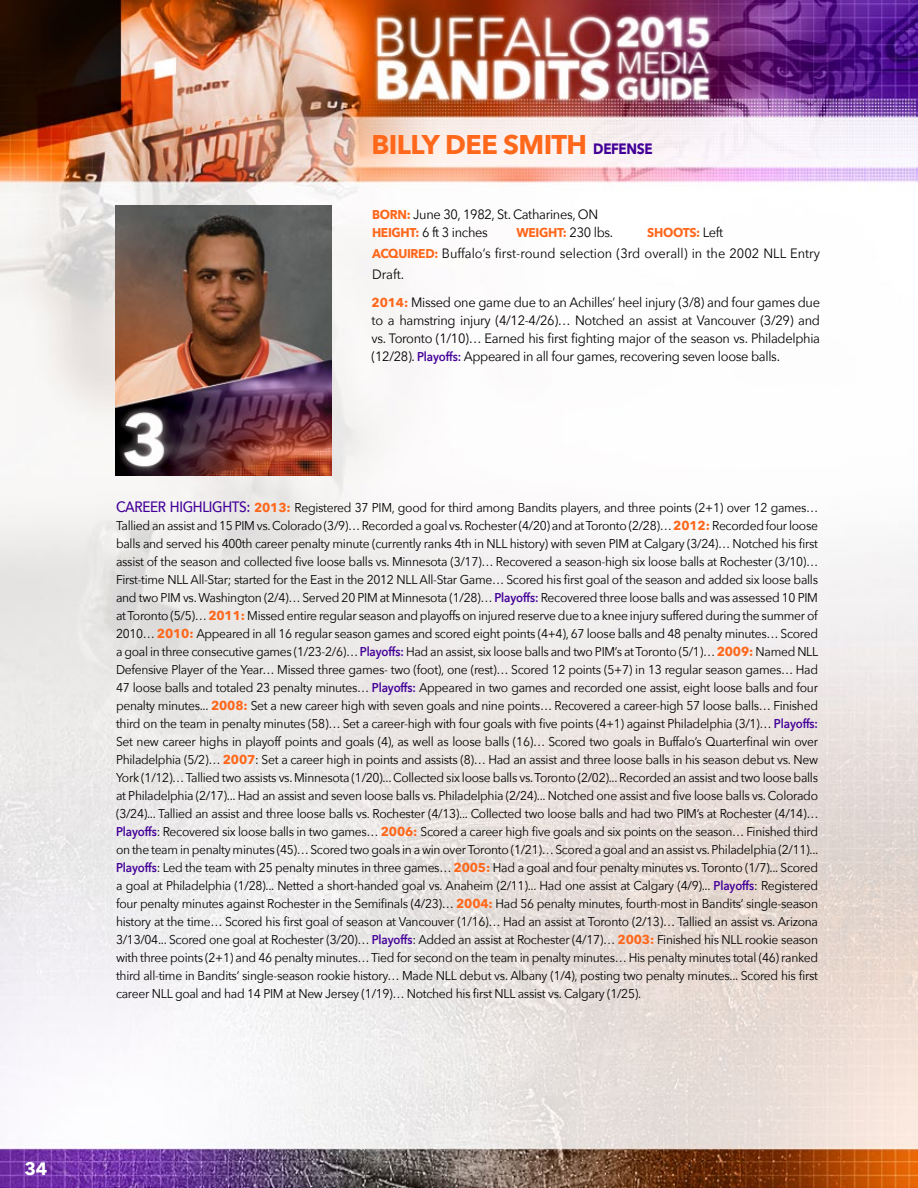
<style>
.page{position:relative;width:918px;height:1188px;background:#fff}
.page>*{position:absolute;margin:0;border:0;box-sizing:border-box;transform-origin:0 0}
.t1{font:700 27px "Avenir Next";letter-spacing:-.025em;color:#ff671b}
.t2{font:700 18px "Avenir Next";color:#fff}
.t3{font:500 15px "Avenir Next";color:#430098;scale:.9 1}
.t4{font:13.5px/18px "Avenir Next";letter-spacing:-.025em;color:#000;scale:.95 1}
.t5{font:13.5px/21px "Avenir Next";color:#000;scale:.95 1}
.t6{font:12.75px/18px "Avenir Next";letter-spacing:-.025em;color:#000;text-align:justify;scale:.95 1}
.t7{font:700 12.75px "Avenir Next";letter-spacing:-.025em;color:#ff671b;scale:.95 1}
.s1{font-size:15px;color:#430098}
.s2{font-weight:700;font-size:12.75px;color:#ff671b}
.s3{font-weight:400;font-size:13.5px;color:#000}
.s4{font-weight:600;font-size:12.75px;color:#430098}
.s5{font-weight:500;font-size:15px;color:#430098}
.s6{font-weight:700;color:#ff671b}
.s7{font-weight:600;color:#430098}
</style>
<div class="page">
<img style="left:0;top:0;width:918px;height:1188px">
<img style="left:116px;top:206px;width:216px;height:270px">
<h2 class="t2" style="left:24px;top:1158px;width:25px">34</h2>
<h1 class="t1" style="left:372px;top:128px;width:283px">BILLY DEE SMITH <span class="s1">DEFENSE</span></h1>
<p class="t4" style="left:372px;top:205px;width:240px"><span class="s2">BORN:</span> June 30, 1982, St. Catharines, ON<br><span class="s2">HEIGHT:</span> 6 ft 3 inches</p>
<p class="t7" style="left:516px;top:225px;width:22px">WEIGHT</p>
<p class="t4" style="left:563px;top:223px;width:54px"><span class="s2">:</span> 230 lbs.</p>
<p class="t7" style="left:647px;top:225px;width:82px">SHOOTS: <span class="s3">Left</span></p>
<p class="t5" style="left:372px;top:243px;width:473px"><span class="s2">ACQUIRED:</span> Buffalo’s first-round selection (3rd overall) in the 2002 NLL Entry<br>Draft.</p>
<p class="t4" style="left:372px;top:293px;width:474px;text-align:justify"><span class="s2">2014:</span> Missed one game due to an Achilles’ heel injury (3/8) and four games due to a hamstring injury (4/12-4/26)… Notched an assist at Vancouver (3/29) and vs. Toronto (1/10)… Earned his first fighting major of the season vs. Philadelphia (12/28). <span class="s4">Playoffs:</span> Appeared in all four games, recovering seven loose balls.</p>
<p class="t3" style="left:116px;top:498px;width:21px">CAREER</p>
<p class="t3" style="left:170px;top:498px;width:20px">HIGHLIGHTS</p>
<p class="t6" style="left:116px;top:499px;width:741px;text-indent:131px"><span class="s5">:</span> <span class="s6">2013:</span> Registered 37 PIM, good for third among Bandits players, and three points (2+1) over 12 games… Tallied an assist and 15 PIM vs. Colorado (3/9)… Recorded a goal vs. Rochester (4/20) and at Toronto (2/28)… <span class="s6">2012:</span> Recorded four loose balls and served his 400th career penalty minute (currently ranks 4th in NLL history) with seven PIM at Calgary (3/24)… Notched his first assist of the season and collected five loose balls vs. Minnesota (3/17)… Recovered a season-high six loose balls at Rochester (3/10)… First-time NLL All-Star; started for the East in the 2012 NLL All-Star Game… Scored his first goal of the season and added six loose balls and two PIM vs. Washington (2/4)… Served 20 PIM at Minnesota (1/28)… <span class="s7">Playoffs:</span> Recovered three loose balls and was assessed 10 PIM at Toronto (5/5)… <span class="s6">2011:</span> Missed entire regular season and playoffs on injured reserve due to a knee injury suffered during the summer of 2010… <span class="s6">2010:</span> Appeared in all 16 regular season games and scored eight points (4+4), 67 loose balls and 48 penalty minutes… Scored a goal in three consecutive games (1/23-2/6)… <span class="s7">Playoffs:</span> Had an assist, six loose balls and two PIM’s at Toronto (5/1)… <span class="s6">2009:</span> Named NLL Defensive Player of the Year… Missed three games- two (foot), one (rest)… Scored 12 points (5+7) in 13 regular season games… Had 47 loose balls and totaled 23 penalty minutes… <span class="s7">Playoffs:</span> Appeared in two games and recorded one assist, eight loose balls and four penalty minutes... <span class="s6">2008:</span> Set a new career high with seven goals and nine points… Recovered a career-high 57 loose balls… Finished third on the team in penalty minutes (58)… Set a career-high with four goals with five points (4+1) against Philadelphia (3/1)… <span class="s7">Playoffs:<br></span>Set new career highs in playoff points and goals (4), as well as loose balls (16)… Scored two goals in Buffalo’s Quarterfinal win over Philadelphia (5/2)… <span class="s6">2007</span>: Set a career high in points and assists (8)… Had an assist and three loose balls in his season debut vs. New York (1/12)… Tallied two assists vs. Minnesota (1/20)... Collected six loose balls vs. Toronto (2/02)... Recorded an assist and two loose balls at Philadelphia (2/17)... Had an assist and seven loose balls vs. Philadelphia (2/24)... Notched one assist and five loose balls vs. Colorado (3/24)... Tallied an assist and three loose balls vs. Rochester (4/13)... Collected two loose balls and had two PIM’s at Rochester (4/14)… <span class="s7">Playoffs</span>: Recovered six loose balls in two games… <span class="s6">2006:</span> Scored a career high five goals and six points on the season… Finished third on the team in penalty minutes (45)… Scored two goals in a win over Toronto (1/21)… Scored a goal and an assist vs. Philadelphia (2/11)...<br><span class="s7">Playoffs</span>: Led the team with 25 penalty minutes in three games… <span class="s6">2005:</span> Had a goal and four penalty minutes vs. Toronto (1/7)... Scored a goal at Philadelphia (1/28)... Netted a short-handed goal vs. Anaheim (2/11)... Had one assist at Calgary (4/9)... <span class="s7">Playoffs</span>: Registered four penalty minutes against Rochester in the Semifinals (4/23)… <span class="s6">2004:</span> Had 56 penalty minutes, fourth-most in Bandits’ single-season history at the time… Scored his first goal of season at Vancouver (1/16)… Had an assist at Toronto (2/13)… Tallied an assist vs. Arizona 3/13/04... Scored one goal at Rochester (3/20)… <span class="s7">Playoffs</span>: Added an assist at Rochester (4/17)… <span class="s6">2003:</span> Finished his NLL rookie season with three points (2+1) and 46 penalty minutes… Tied for second on the team in penalty minutes… His penalty minutes total (46) ranked third all-time in Bandits’ single-season rookie history… Made NLL debut vs. Albany (1/4), posting two penalty minutes... Scored his first career NLL goal and had 14 PIM at New Jersey (1/19)… Notched his first NLL assist vs. Calgary (1/25).</p>
</div>
